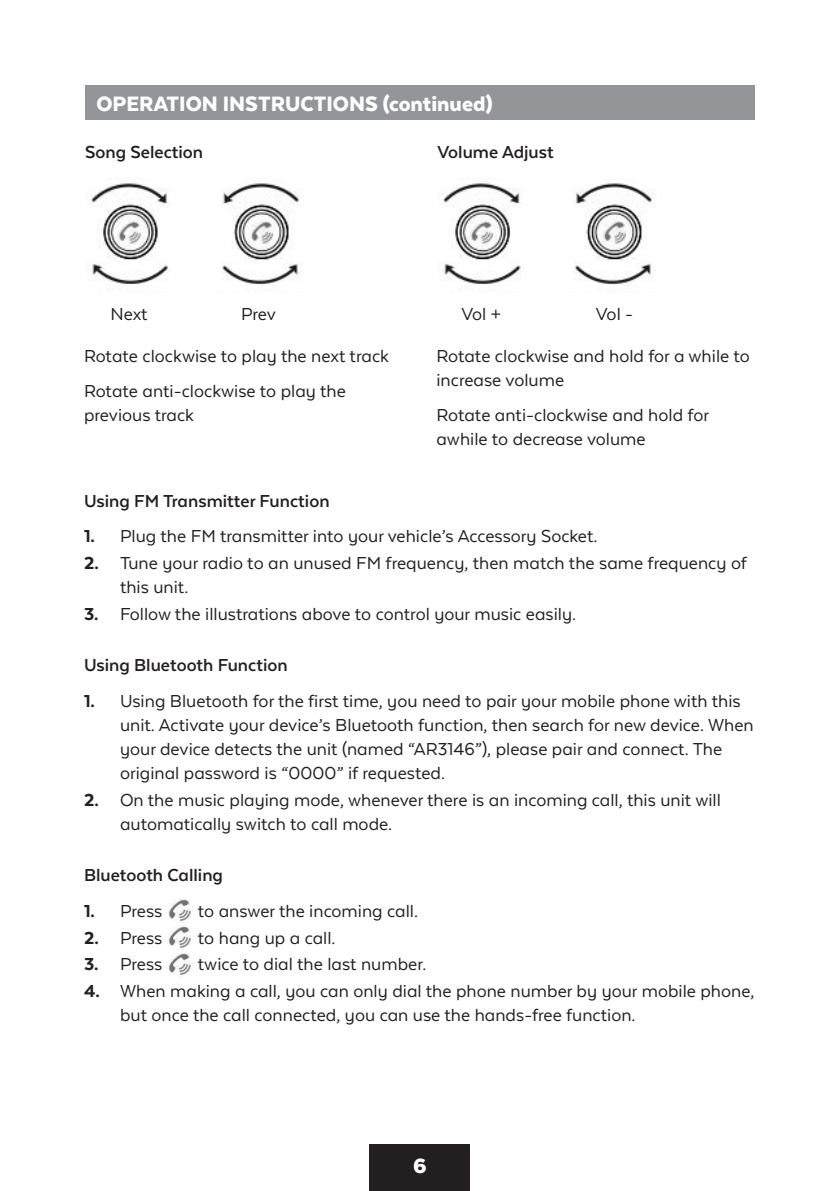
<style>
.page{position:relative;width:840px;height:1191px;background:#fff}
.page>*{position:absolute;margin:0;border:0;box-sizing:border-box;transform-origin:0 0}
.t1{font:900 24px "Texta Alt";color:#fff}
.t2{font:20px/24px "Texta Alt";color:#231f20}
.T2{font:700 20px "Texta Alt";color:#231f20}
.s1{font-weight:800}
</style>
<div class="page">
<div style="left:369px;top:1144px;width:101px;height:47px;background:#231f20"></div>
<img style="left:90px;top:183px;width:211px;height:107px">
<img style="left:442px;top:183px;width:212px;height:107px">
<div style="left:85px;top:85px;width:669px;height:35px;background:#939598"></div>
<img style="left:168px;top:899px;width:23px;height:76px">
<p class="t1" style="left:96px;top:92px;width:397px">OPERATION INSTRUCTIONS (continued)</p>
<p class="T2" style="left:85px;top:142px;width:119px">Song Selection</p>
<p class="T2" style="left:437px;top:142px;width:118px">Volume Adjust</p>
<p class="t2" style="left:110px;top:302px;width:39px">Next</p>
<p class="t2" style="left:241px;top:302px;width:36px">Prev</p>
<p class="t2" style="left:461px;top:302px;width:41px">Vol +</p>
<p class="t2" style="left:595px;top:302px;width:39px">Vol -</p>
<p class="t2" style="left:84px;top:343px;width:306px">Rotate clockwise to play the next track</p>
<p class="t2" style="left:84px;top:379px;width:263px">Rotate anti-clockwise to play the previous track</p>
<p class="t2" style="left:436px;top:343px;width:315px">Rotate clockwise and hold for a while to increase volume</p>
<p class="t2" style="left:436px;top:403px;width:274px">Rotate anti-clockwise and hold for awhile to decrease volume</p>
<p class="T2" style="left:84px;top:491px;width:247px">Using FM Transmitter Function</p>
<p class="t2" style="left:84px;top:524px;width:514px"><span class="s1">1.</span> Plug the FM transmitter into your vehicle’s Accessory Socket.</p>
<p class="t2" style="left:120px;top:551px;width:628px;text-indent:-36px"><span class="s1">2.</span> Tune your radio to an unused FM frequency, then match the same frequency of this unit.</p>
<p class="t2" style="left:84px;top:602px;width:493px"><span class="s1">3.</span> Follow the illustrations above to control your music easily.</p>
<p class="T2" style="left:84px;top:655px;width:205px">Using Bluetooth Function</p>
<p class="t2" style="left:120px;top:688px;width:634px;text-indent:-36px"><span class="s1">1.</span> Using Bluetooth for the first time, you need to pair your mobile phone with this unit. Activate your device’s Bluetooth function, then search for new device. When your device detects the unit (named “AR3146”), please pair and connect. The original password is “0000” if requested.</p>
<p class="t2" style="left:120px;top:787px;width:602px;text-indent:-36px"><span class="s1">2.</span> On the music playing mode, whenever there is an incoming call, this unit will automatically switch to call mode.</p>
<p class="T2" style="left:84px;top:865px;width:140px">Bluetooth Calling</p>
<p class="t2" style="left:84px;top:898px;width:80px"><span class="s1">1.</span> Press</p>
<p class="t2" style="left:198px;top:898px;width:221px">to answer the incoming call.</p>
<p class="t2" style="left:84px;top:925px;width:80px"><span class="s1">2.</span> Press</p>
<p class="t2" style="left:198px;top:925px;width:139px">to hang up a call.</p>
<p class="t2" style="left:84px;top:952px;width:80px"><span class="s1">3.</span> Press</p>
<p class="t2" style="left:198px;top:952px;width:230px">twice to dial the last number.</p>
<p class="t2" style="left:120px;top:979px;width:635px;text-indent:-36px"><span class="s1">4.</span> When making a call, you can only dial the phone number by your mobile phone, but once the call connected, you can use the hands-free function.</p>
<p class="t1" style="left:413px;top:1153px;width:15px">6</p>
</div>
